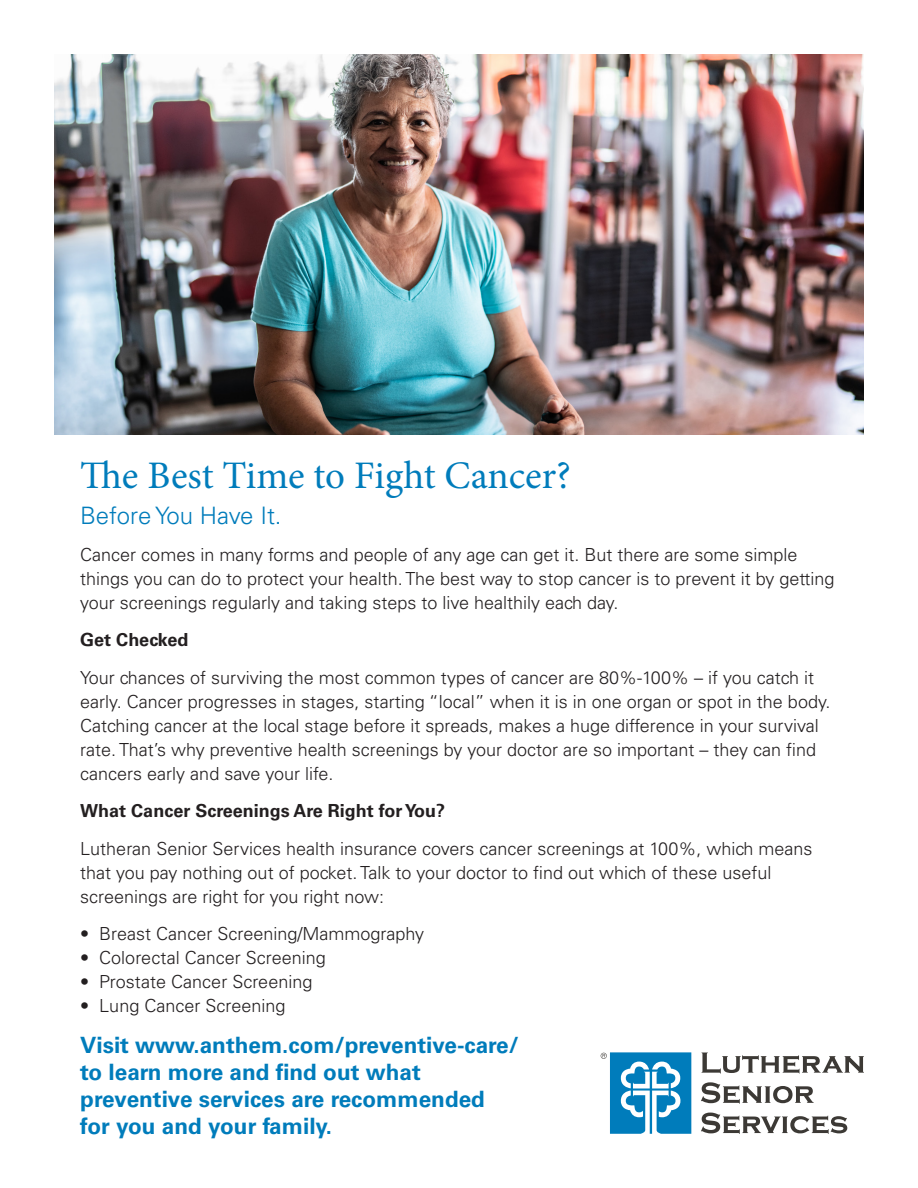
<style>
.page{position:relative;width:918px;height:1188px;background:#fff}
.page>*{position:absolute;margin:0;border:0;box-sizing:border-box;transform-origin:0 0}
.t1{font:39px "Minion Pro";color:#007cbb}
.t2{font:300 24px "Univers LT Std";color:#007cbb}
.t3{font:700 22.5px/27px "Univers LT Std";color:#007cbb}
.t4{font:300 18px/24px "Univers LT Std";color:#231f20}
.t5{font:700 18px "Univers LT Std";color:#231f20}
</style>
<div class="page">
<img style="left:54px;top:54px;width:810px;height:380px">
<svg style="left:702px;top:1053px;width:162px;height:21px"></svg>
<svg style="left:701px;top:1082px;width:113px;height:22px"></svg>
<svg style="left:701px;top:1113px;width:146px;height:21px"></svg>
<svg style="left:601px;top:1052px;width:90px;height:82px"></svg>
<h1 class="t1" style="left:80px;top:449px;width:492px">The Best Time to Fight Cancer?</h1>
<h2 class="t2" style="left:80px;top:501px;width:203px">Before You Have It.</h2>
<p class="t4" style="left:80px;top:543px;width:756px">Cancer comes in many forms and people of any age can get it. But there are some simple things you can do to protect your health. The best way to stop cancer is to prevent it by getting your screenings regularly and taking steps to live healthily each day.</p>
<p class="t5" style="left:80px;top:630px;width:110px">Get Checked</p>
<p class="t4" style="left:80px;top:666px;width:752px">Your chances of surviving the most common types of cancer are 80%-100% – if you catch it early. Cancer progresses in stages, starting “local” when it is in one organ or spot in the body.<br>Catching cancer at the local stage before it spreads, makes a huge difference in your survival rate. That’s why preventive health screenings by your doctor are so important – they can find cancers early and save your life.</p>
<p class="t5" style="left:80px;top:801px;width:366px">What Cancer Screenings Are Right for You?</p>
<p class="t4" style="left:80px;top:837px;width:734px">Lutheran Senior Services health insurance covers cancer screenings at 100%, which means that you pay nothing out of pocket. Talk to your doctor to find out which of these useful screenings are right for you right now:</p>
<p class="t4" style="left:80px;top:922px;width:345px">• Breast Cancer Screening/Mammography</p>
<p class="t4" style="left:80px;top:946px;width:247px">• Colorectal Cancer Screening</p>
<p class="t4" style="left:80px;top:970px;width:234px">• Prostate Cancer Screening</p>
<p class="t4" style="left:80px;top:994px;width:207px">• Lung Cancer Screening</p>
<p class="t3" style="left:80px;top:1032px;width:440px">Visit www.anthem.com/preventive-care/ to learn more and find out what preventive services are recommended for you and your family.</p>
</div>
